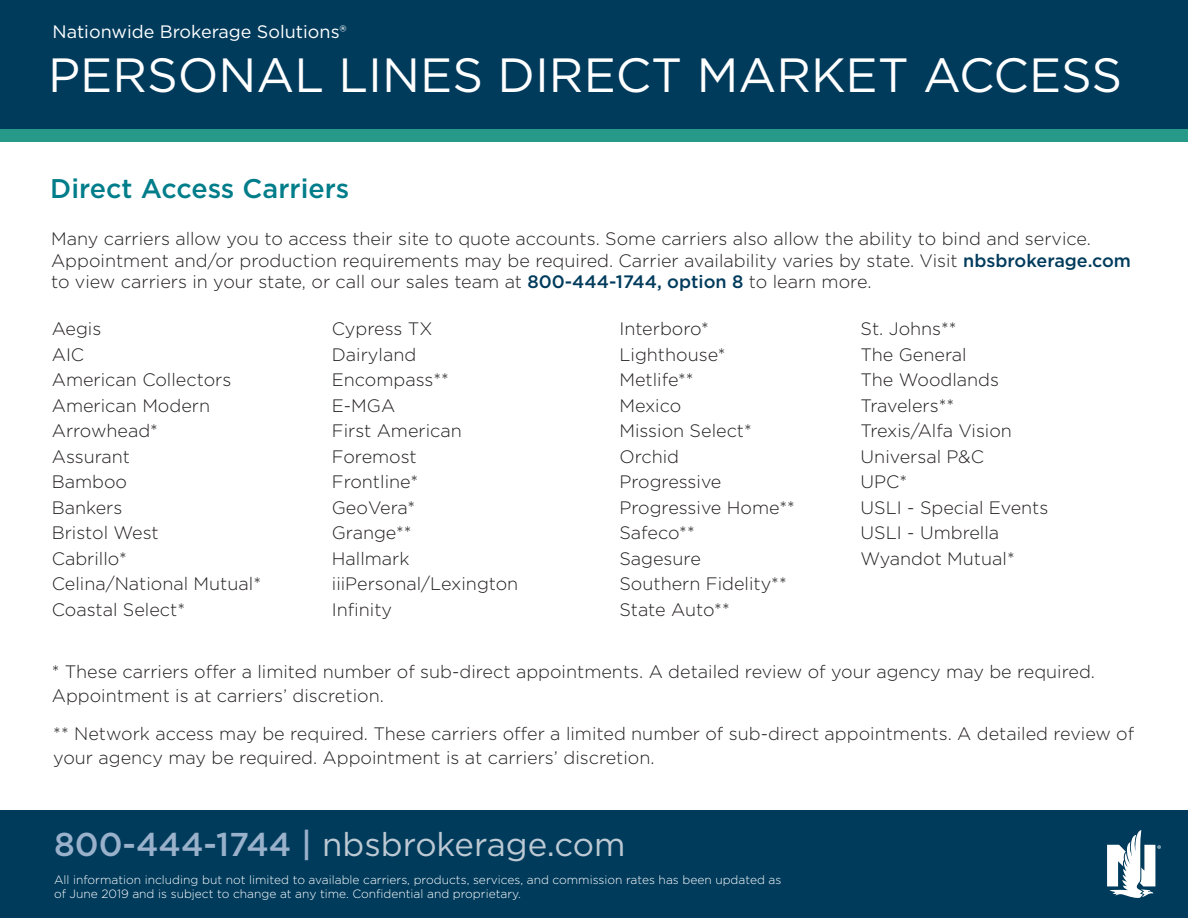
<style>
.page{position:relative;width:1188px;height:918px;background:#fff}
.page>*{position:absolute;margin:0;border:0;box-sizing:border-box;transform-origin:0 0}
.t1{font:48px "Gotham";color:#fff}
.t2{font:33px "Gotham";color:#bdc9d3}
.t3{font:500 27px "Gotham";color:#007d8a}
.t4{font:300 18px/24px "Gotham";color:#231f20}
.t5{font:18px "Gotham";color:#fff}
.t6{font:300 12px/14.4px "Gotham";color:#fff}
.s1{font-weight:500;color:#003b5c}
.s2{font-weight:500;color:#99b1ca}
</style>
<div class="page">
<div style="left:0;top:0;width:1188px;height:130px;background:#003b5c"></div>
<div style="left:0;top:810px;width:1188px;height:108px;background:#003b5c"></div>
<svg style="left:1107px;top:830px;width:54px;height:68px"></svg>
<div style="left:0;top:130px;width:1188px;height:12px;background:#279989"></div>
<p class="t5" style="left:52px;top:20px;width:296px">Nationwide Brokerage Solutions®</p>
<p class="t1" style="left:48px;top:45px;width:1075px">PERSONAL LINES DIRECT MARKET ACCESS</p>
<p class="t3" style="left:50px;top:171px;width:301px">Direct Access Carriers</p>
<p class="t4" style="left:51px;top:227px;width:1081px;line-height:21.6px">Many carriers allow you to access their site to quote accounts. Some carriers also allow the ability to bind and service.<br>Appointment and/or production requirements may be required. Carrier availability varies by state. Visit <span class="s1">nbsbrokerage.com </span>to view carriers in your state, or call our sales team at <span class="s1">800-444-1744, option 8</span> to learn more.</p>
<p class="t4" style="left:52px;top:317px;width:51px">Aegis</p>
<p class="t4" style="left:52px;top:342px;width:34px">AIC</p>
<p class="t4" style="left:52px;top:368px;width:181px">American Collectors</p>
<p class="t4" style="left:52px;top:393px;width:160px">American Modern</p>
<p class="t4" style="left:52px;top:419px;width:108px">Arrowhead*</p>
<p class="t4" style="left:52px;top:444px;width:80px">Assurant</p>
<p class="t4" style="left:52px;top:470px;width:77px">Bamboo</p>
<p class="t4" style="left:52px;top:495px;width:72px">Bankers</p>
<p class="t4" style="left:52px;top:521px;width:108px">Bristol West</p>
<p class="t4" style="left:52px;top:546px;width:77px">Cabrillo*</p>
<p class="t4" style="left:52px;top:572px;width:211px">Celina/National Mutual*</p>
<p class="t4" style="left:52px;top:597px;width:135px">Coastal Select*</p>
<p class="t4" style="left:332px;top:317px;width:102px">Cypress TX</p>
<p class="t4" style="left:332px;top:342px;width:86px">Dairyland</p>
<p class="t4" style="left:332px;top:368px;width:119px">Encompass**</p>
<p class="t4" style="left:332px;top:393px;width:65px">E-MGA</p>
<p class="t4" style="left:332px;top:419px;width:132px">First American</p>
<p class="t4" style="left:332px;top:444px;width:86px">Foremost</p>
<p class="t4" style="left:332px;top:470px;width:88px">Frontline*</p>
<p class="t4" style="left:332px;top:495px;width:85px">GeoVera*</p>
<p class="t4" style="left:332px;top:521px;width:81px">Grange**</p>
<p class="t4" style="left:332px;top:546px;width:79px">Hallmark</p>
<p class="t4" style="left:332px;top:572px;width:188px">iiiPersonal/Lexington</p>
<p class="t4" style="left:332px;top:597px;width:62px">Infinity</p>
<p class="t4" style="left:619px;top:317px;width:91px">Interboro*</p>
<p class="t4" style="left:619px;top:342px;width:108px">Lighthouse*</p>
<p class="t4" style="left:619px;top:368px;width:76px">Metlife**</p>
<p class="t4" style="left:619px;top:393px;width:63px">Mexico</p>
<p class="t4" style="left:619px;top:419px;width:134px">Mission Select*</p>
<p class="t4" style="left:619px;top:444px;width:61px">Orchid</p>
<p class="t4" style="left:619px;top:470px;width:104px">Progressive</p>
<p class="t4" style="left:619px;top:495px;width:177px">Progressive Home**</p>
<p class="t4" style="left:619px;top:521px;width:77px">Safeco**</p>
<p class="t4" style="left:619px;top:546px;width:83px">Sagesure</p>
<p class="t4" style="left:619px;top:572px;width:169px">Southern Fidelity**</p>
<p class="t4" style="left:619px;top:597px;width:112px">State Auto**</p>
<p class="t4" style="left:861px;top:317px;width:98px">St. Johns**</p>
<p class="t4" style="left:861px;top:342px;width:107px">The General</p>
<p class="t4" style="left:861px;top:368px;width:140px">The Woodlands</p>
<p class="t4" style="left:861px;top:393px;width:95px">Travelers**</p>
<p class="t4" style="left:861px;top:419px;width:153px">Trexis/Alfa Vision</p>
<p class="t4" style="left:861px;top:444px;width:125px">Universal P&amp;C</p>
<p class="t4" style="left:861px;top:470px;width:48px">UPC*</p>
<p class="t4" style="left:861px;top:495px;width:189px">USLI - Special Events</p>
<p class="t4" style="left:861px;top:521px;width:140px">USLI - Umbrella</p>
<p class="t4" style="left:861px;top:546px;width:156px">Wyandot Mutual*</p>
<p class="t4" style="left:52px;top:659px;width:1045px">* These carriers offer a limited number of sub-direct appointments. A detailed review of your agency may be required.<br>Appointment is at carriers’ discretion.</p>
<p class="t4" style="left:53px;top:721px;width:1083px">** Network access may be required. These carriers offer a limited number of sub-direct appointments. A detailed review of your agency may be required. Appointment is at carriers’ discretion.</p>
<p class="t2" style="left:54px;top:824px;width:573px"><span class="s2">800-444-1744 |</span> nbsbrokerage.com</p>
<p class="t6" style="left:54px;top:872px;width:729px">All information including but not limited to available carriers, products, services, and commission rates has been updated as of June 2019 and is subject to change at any time. Confidential and proprietary.</p>
</div>
